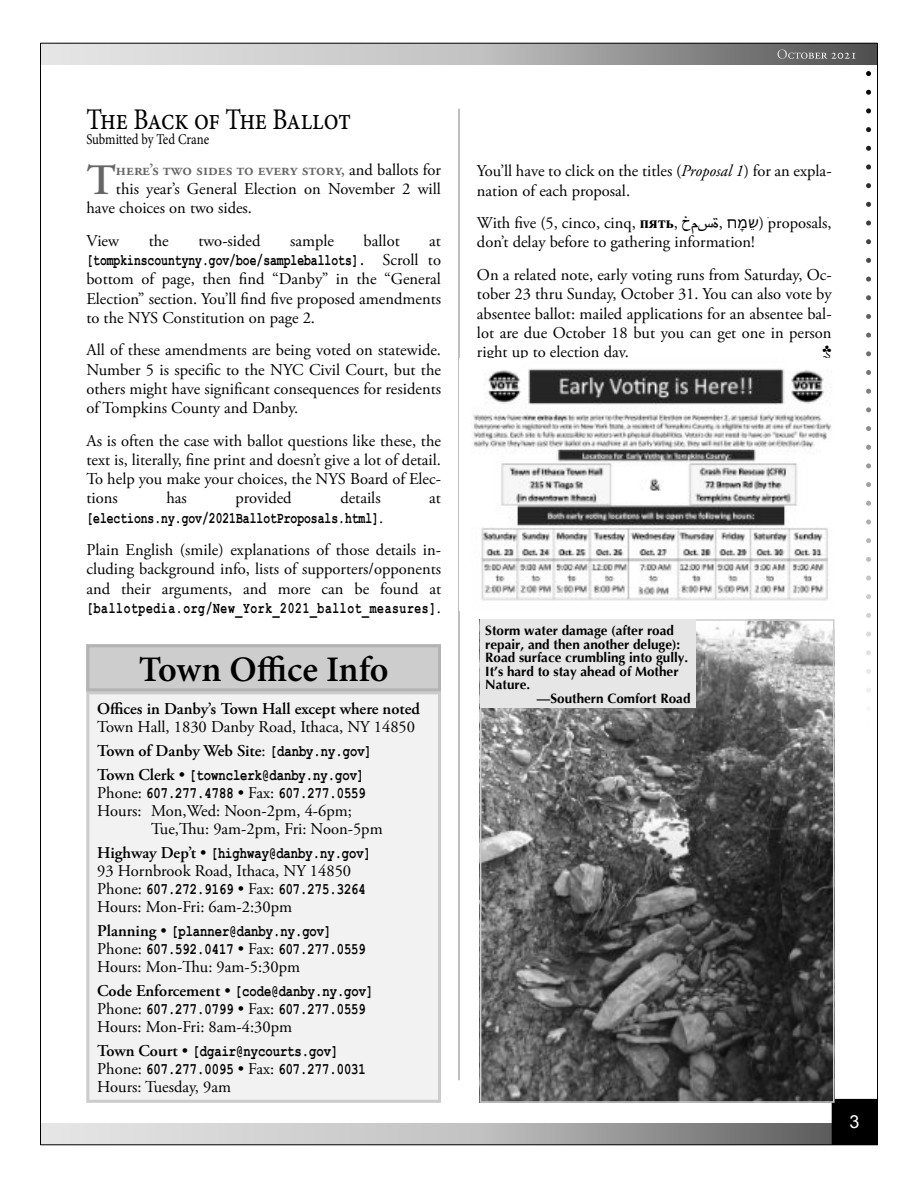
<style>
.page{position:relative;width:918px;height:1188px;background:#fff}
.page>*{position:absolute;margin:0;border:0;box-sizing:border-box;transform-origin:0 0}
.t1{font:600 43.35px "Adobe Garamond Pro";color:#666}
.t2{font:600 36px "Minion Pro";letter-spacing:-.005em;color:#000}
.t3{font:30px "Minion Pro";letter-spacing:-.03em;color:#000;scale:.85 1}
.t4{font:18px "Arial";color:#fff}
.t5{font:16.5px/19.2px "Adobe Garamond Pro";color:#000;text-align:justify}
.t6{font:600 16.5px "Adobe Garamond Pro";color:#000}
.t7{font:600 16.5px "Adobe Garamond Pro";color:#666}
.t8{font:700 16.2px/18px "Courier New";color:#000;scale:.75 1}
.t9{font:700 16.2px "Courier New";color:#000;scale:.7 1}
.t10{font:700 16.2px "Courier New";letter-spacing:.06em;color:#000;scale:.7 1}
.t11{font:15px "Minion Pro";letter-spacing:-.01em;color:#000;scale:.85 1}
.t12{font:700 13.5px/13.5px "Optima";color:#000}
.s1{font-weight:400;color:#000}
.s2{font-family:"Adobe Garamond Pro";font-weight:400;font-size:16.5px}
.s3{font-weight:600}
.s4{font-family:"Courier New";font-weight:700;font-size:16.2px}
.s5{font-family:"Adobe Garamond Pro";font-weight:600;font-size:16.5px}
.s6{font-style:italic}
.s7{font-family:"Times";font-weight:700}
.s8{font-family:"Geeza Pro"}
.s9{font-family:"Lucida Grande";font-size:15px}
</style>
<div class="page">
<svg style="left:42px;top:1123px;width:790px;height:20px;background:#b4b4b4"></svg>
<svg style="left:42px;top:45px;width:834px;height:20px;background:#b3b3b3"></svg>
<div style="left:832px;top:1099px;width:44px;height:44px;background:#000"></div>
<svg style="left:777px;top:49px;width:79px;height:10px"></svg>
<svg style="left:866px;top:688px;width:5px;height:4px"></svg>
<svg style="left:866px;top:669px;width:5px;height:5px"></svg>
<svg style="left:866px;top:650px;width:5px;height:5px"></svg>
<svg style="left:866px;top:632px;width:5px;height:5px"></svg>
<svg style="left:866px;top:613px;width:5px;height:5px"></svg>
<svg style="left:866px;top:594px;width:5px;height:5px"></svg>
<svg style="left:866px;top:576px;width:5px;height:5px"></svg>
<svg style="left:866px;top:557px;width:5px;height:5px"></svg>
<svg style="left:866px;top:538px;width:5px;height:5px"></svg>
<svg style="left:866px;top:519px;width:5px;height:5px"></svg>
<svg style="left:866px;top:501px;width:5px;height:5px"></svg>
<svg style="left:866px;top:482px;width:5px;height:5px"></svg>
<svg style="left:866px;top:463px;width:5px;height:5px"></svg>
<svg style="left:866px;top:445px;width:5px;height:5px"></svg>
<svg style="left:866px;top:426px;width:5px;height:5px"></svg>
<svg style="left:866px;top:407px;width:5px;height:5px"></svg>
<svg style="left:866px;top:389px;width:5px;height:5px"></svg>
<svg style="left:866px;top:370px;width:5px;height:5px"></svg>
<svg style="left:866px;top:351px;width:5px;height:5px"></svg>
<svg style="left:866px;top:333px;width:5px;height:5px"></svg>
<svg style="left:866px;top:314px;width:5px;height:5px"></svg>
<svg style="left:866px;top:295px;width:5px;height:5px"></svg>
<svg style="left:866px;top:277px;width:5px;height:5px"></svg>
<svg style="left:866px;top:258px;width:5px;height:5px"></svg>
<svg style="left:866px;top:239px;width:5px;height:5px"></svg>
<svg style="left:866px;top:221px;width:5px;height:5px"></svg>
<svg style="left:866px;top:202px;width:5px;height:5px"></svg>
<svg style="left:866px;top:183px;width:5px;height:5px"></svg>
<svg style="left:866px;top:164px;width:5px;height:5px"></svg>
<svg style="left:866px;top:146px;width:5px;height:5px"></svg>
<svg style="left:866px;top:127px;width:5px;height:5px"></svg>
<svg style="left:866px;top:108px;width:5px;height:5px"></svg>
<svg style="left:866px;top:90px;width:5px;height:5px"></svg>
<svg style="left:866px;top:71px;width:5px;height:5px"></svg>
<hr style="left:459px;top:109px;width:1px;height:971px;background:#808080">
<div style="left:86px;top:691px;width:355px;height:412px;background:#f2f2f2"></div>
<svg style="left:86px;top:644px;width:355px;height:47px;background:#c9c9c9"></svg>
<img style="left:472px;top:368px;width:360px;height:233px">
<svg style="left:480px;top:619px;width:354px;height:484px;background:#606060"></svg>
<div style="left:480px;top:620px;width:216px;height:88px;background:#e6e6e6"></div>
<h3 class="t3" style="left:86px;top:108px;width:313px">The Back of The Ballot</h3>
<p class="t11" style="left:86px;top:133px;width:146px">Submitted by Ted Crane</p>
<h1 class="t1" style="left:86px;top:163px;width:31px">T</h1>
<p class="t7" style="left:116px;top:163px;width:327px">HERE’S TWO SIDES TO EVERY STORY, <span class="s1">and ballots for</span></p>
<p class="t5" style="left:116px;top:181px;width:327px">this year’s General Election on November 2 will</p>
<p class="t5" style="left:86px;top:200px;width:167px">have choices on two sides.</p>
<p class="t5" style="left:86px;top:233px;width:34px">View</p>
<p class="t5" style="left:149px;top:233px;width:22px">the</p>
<p class="t5" style="left:198px;top:233px;width:64px">two-sided</p>
<p class="t5" style="left:290px;top:233px;width:45px">sample</p>
<p class="t5" style="left:364px;top:233px;width:38px">ballot</p>
<p class="t5" style="left:429px;top:233px;width:13px">at</p>
<p class="t9" style="left:86px;top:255px;width:508px">[tompkinscountyny.gov/boe/sampleballots]. <span class="s2">Scroll to</span></p>
<p class="t5" style="left:86px;top:271px;width:356px">bottom of page, then find “Danby” in the “General Election” section. You’ll find five proposed amendments to the NYS Constitution on page 2.</p>
<p class="t5" style="left:86px;top:342px;width:356px">All of these amendments are being voted on statewide.<br>Number 5 is specific to the NYC Civil Court, but the others might have significant consequences for residents of Tompkins County and Danby.</p>
<p class="t5" style="left:86px;top:432px;width:356px">As is often the case with ballot questions like these, the text is, literally, fine print and doesn’t give a lot of detail.<br>To help you make your choices, the NYS Board of Elec&shy;tions</p>
<p class="t5" style="left:166px;top:490px;width:22px">has</p>
<p class="t5" style="left:236px;top:490px;width:58px">provided</p>
<p class="t5" style="left:340px;top:490px;width:42px">details</p>
<p class="t5" style="left:429px;top:490px;width:13px">at</p>
<p class="t9" style="left:86px;top:512px;width:425px">[elections.ny.gov/2021BallotProposals.html]<span class="s2">.</span></p>
<p class="t5" style="left:86px;top:542px;width:356px">Plain English (smile) explanations of those details in&shy;cluding background info, lists of supporters/opponents and their arguments, and more can be found at</p>
<p class="t10" style="left:86px;top:603px;width:508px">[ballotpedia.org/New_York_2021_ballot_measures]<span class="s2">.</span></p>
<h2 class="t2" style="left:139px;top:654px;width:251px">Town Office Info</h2>
<p class="t6" style="left:97px;top:702px;width:324px">Offices in Danby’s Town Hall except where noted</p>
<p class="t5" style="left:97px;top:716px;width:319px;line-height:24px">Town Hall, 1830 Danby Road, Ithaca, NY 14850<br><span class="s3">Town of Danby Web Site</span>: <span class="s4">[danby.ny.gov]</span></p>
<p class="t8" style="left:97px;top:768px;width:360px"><span class="s5">Town Clerk</span> <span class="s2">•</span> [townclerk@danby.ny.gov]<br><span class="s2">Phone:</span> 607.277.4788 <span class="s2">• Fax:</span> 607.277.0559</p>
<p class="t5" style="left:151px;top:803px;width:233px;line-height:18px;text-indent:-54px">Hours: Mon,Wed: Noon-2pm, 4-6pm;<br>Tue,Thu: 9am-2pm, Fri: Noon-5pm</p>
<p class="t8" style="left:97px;top:846px;width:367px"><span class="s5">Highway Dep’t</span> <span class="s2">•</span> [highway@danby.ny.gov]</p>
<p class="t5" style="left:97px;top:863px;width:256px">93 Hornbrook Road, Ithaca, NY 14850</p>
<p class="t8" style="left:97px;top:882px;width:360px"><span class="s2">Phone:</span> 607.272.9169 <span class="s2">• Fax:</span> 607.275.3264</p>
<p class="t5" style="left:97px;top:899px;width:196px">Hours: Mon-Fri: 6am-2:30pm</p>
<p class="t8" style="left:97px;top:924px;width:360px"><span class="s5">Planning</span> <span class="s2">•</span> [planner@danby.ny.gov]<br><span class="s2">Phone:</span> 607.592.0417 <span class="s2">• Fax:</span> 607.277.0559</p>
<p class="t5" style="left:97px;top:959px;width:204px">Hours: Mon-Thu: 9am-5:30pm</p>
<p class="t8" style="left:97px;top:984px;width:370px"><span class="s5">Code Enforcement</span> <span class="s2">•</span> [code@danby.ny.gov]<br><span class="s2">Phone:</span> 607.277.0799 <span class="s2">• Fax:</span> 607.277.0559</p>
<p class="t5" style="left:97px;top:1019px;width:196px">Hours: Mon-Fri: 8am-4:30pm</p>
<p class="t8" style="left:97px;top:1044px;width:360px"><span class="s5">Town Court</span> <span class="s2">•</span> [dgair@nycourts.gov]<br><span class="s2">Phone:</span> 607.277.0095 <span class="s2">• Fax:</span> 607.277.0031</p>
<p class="t5" style="left:97px;top:1079px;width:135px">Hours: Tuesday, 9am</p>
<p class="t5" style="left:477px;top:163px;width:356px">You’ll have to click on the titles (<span class="s6">Proposal 1</span>) for an expla&shy;nation of each proposal.</p>
<p class="t5" style="left:477px;top:215px;width:356px">With five (5, cinco, cinq, <span class="s7">пять</span>, <span class="s8">سم خ ة</span>, <span class="s9">חָמֵשׁ</span> ( proposals, don’t delay before to gathering information!</p>
<p class="t5" style="left:477px;top:267px;width:356px">On a related note, early voting runs from Saturday, Oc&shy;tober 23 thru Sunday, October 31. You can also vote by absentee ballot: mailed applications for an absentee bal&shy;lot are due October 18 but you can get one in person right up to election day.</p>
<p class="t12" style="left:485px;top:624px;width:205px">Storm water damage (after road repair, and then another deluge):<br>Road surface crumbling into gully.<br>It’s hard to stay ahead of Mother<br>Nature.</p>
<p class="t12" style="left:537px;top:692px;width:155px">—Southern Comfort Road</p>
<p class="t4" style="left:850px;top:1115px;width:12px">3</p>
</div>
